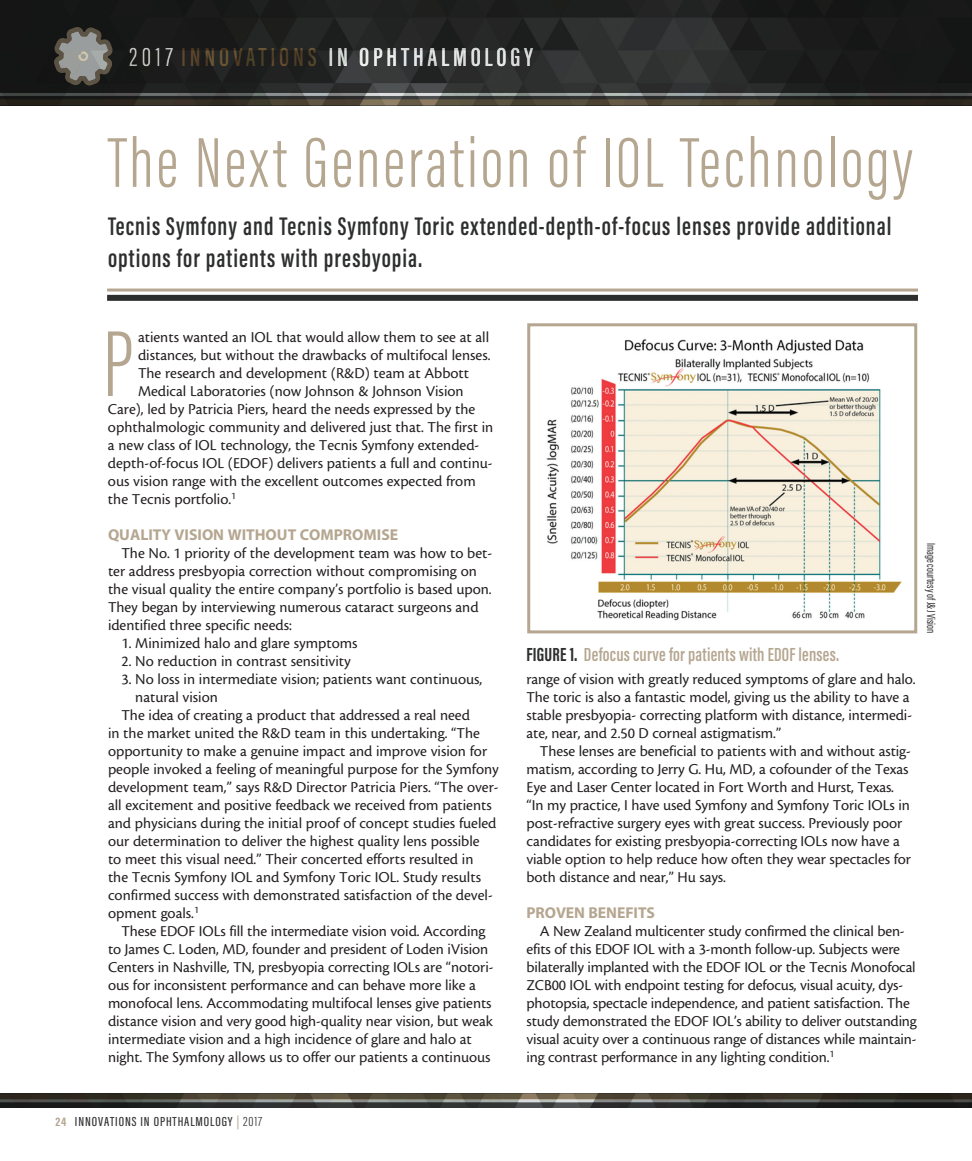
<style>
.page{position:relative;width:972px;height:1161px;background:#fff}
.page>*{position:absolute;margin:0;border:0;box-sizing:border-box;transform-origin:0 0}
.t1{font:300 96.6px "Acumin Pro Extra Cond";color:#b5a690}
.t2{font:300 72.75px "Acumin Pro Extra Cond";letter-spacing:.04em;color:#b5a690}
.t3{font:600 27px "Acumin Pro Extra Cond";letter-spacing:.14em;color:#fff}
.t4{font:600 26.25px/32.2px "Acumin Pro Extra Cond";letter-spacing:.04em;color:#2d2e2e}
.t5{font:600 19.5px "Acumin Pro Extra Cond";letter-spacing:.01em;color:#b5a690}
.t6{font:15.75px/18px "Cronos MM 408 10";letter-spacing:-.005em;color:#231f20}
.t7{font:15.75px "Myriad MM 700 600";color:#b5a690}
.t8{font:500 13.5px "Acumin Pro Extra Cond";letter-spacing:.06em;color:#2d2e2e;scale:1.11 1}
.t9{font:12px "Acumin Pro Extra Cond";letter-spacing:.005em;color:#2d2e2e}
.s1{font-weight:400}
.s2{color:#b5a690}
.s3{font-weight:700;font-size:12.75px;color:#b5a690}
.s4{font-weight:300}
.s5{font-weight:700;color:#2d2e2e}
</style>
<div class="page">
<svg style="left:0;top:1093px;width:972px;height:15px;background:#2a2c2c"></svg>
<svg style="left:0;top:1093px;width:969px;height:6px;background:#423b2e"></svg>
<hr style="left:0;top:1099px;width:970px;height:3px;background:#fff">
<svg style="left:0;top:0;width:972px;height:105px;background:#212222"></svg>
<svg style="left:0;top:99px;width:969px;height:6px;background:#443c2e"></svg>
<hr style="left:0;top:93px;width:970px;height:3px;background:#fff">
<svg style="left:54px;top:26px;width:60px;height:61px;background:#63625d"></svg>
<div style="left:110px;top:295px;width:805px;height:6px;background:#2d2e2e"></div>
<hr style="left:109px;top:289px;width:808px;height:3px;background:#b5a690">
<img style="left:546px;top:339px;width:356px;height:282px">
<div style="left:527px;top:323px;width:390px;height:310px;border:3px solid #b5a690"></div>
<h3 class="t3" style="left:129px;top:41px;width:406px"><span class="s1">2017</span> <span class="s2">INNOVATIONS</span> IN OPHTHALMOLOGY</h3>
<h2 class="t2" style="left:108px;top:119px;width:806px">The Next Generation of IOL Technology</h2>
<h3 class="t4" style="left:108px;top:209px;width:785px">Tecnis Symfony and Tecnis Symfony Toric extended-depth-of-focus lenses provide additional options for patients with presbyopia.</h3>
<h1 class="t1" style="left:103px;top:306px;width:32px">P</h1>
<p class="t6" style="left:138px;top:328px;width:353px">atients wanted an IOL that would allow them to see at all</p>
<p class="t6" style="left:138px;top:346px;width:354px">distances, but without the drawbacks of multifocal lenses.</p>
<p class="t6" style="left:138px;top:364px;width:333px">The research and development (R&amp;D) team at Abbott</p>
<p class="t6" style="left:138px;top:382px;width:327px">Medical Laboratories (now Johnson &amp; Johnson Vision</p>
<p class="t6" style="left:108px;top:400px;width:369px">Care), led by Patricia Piers, heard the needs expressed by the</p>
<p class="t6" style="left:108px;top:418px;width:387px">ophthalmologic community and delivered just that. The first in</p>
<p class="t6" style="left:108px;top:436px;width:373px">a new class of IOL technology, the Tecnis Symfony extended-</p>
<p class="t6" style="left:108px;top:454px;width:386px">depth-of-focus IOL (EDOF) delivers patients a full and continu-</p>
<p class="t6" style="left:108px;top:472px;width:369px">ous vision range with the excellent outcomes expected from</p>
<p class="t6" style="left:108px;top:490px;width:130px">the Tecnis portfolio.<sup>1</sup></p>
<p class="t7" style="left:108px;top:527px;width:292px">QUALITY VISION WITHOUT COMPROMISE</p>
<p class="t6" style="left:108px;top:544px;width:386px;text-indent:13px">The No. 1 priority of the development team was how to bet&shy;ter address presbyopia correction without compromising on the visual quality the entire company’s portfolio is based upon.<br>They began by interviewing numerous cataract surgeons and identified three specific needs:</p>
<p class="t6" style="left:121px;top:634px;width:238px">1. Minimized halo and glare symptoms</p>
<p class="t6" style="left:121px;top:652px;width:231px">2. No reduction in contrast sensitivity</p>
<p class="t6" style="left:121px;top:670px;width:362px">3. No loss in intermediate vision; patients want continuous,</p>
<p class="t6" style="left:135px;top:688px;width:84px">natural vision</p>
<p class="t6" style="left:121px;top:706px;width:350px">The idea of creating a product that addressed a real need</p>
<p class="t6" style="left:108px;top:724px;width:373px">in the market united the R&amp;D team in this undertaking. “The</p>
<p class="t6" style="left:108px;top:742px;width:381px">opportunity to make a genuine impact and improve vision for</p>
<p class="t6" style="left:108px;top:760px;width:392px">people invoked a feeling of meaningful purpose for the Symfony</p>
<p class="t6" style="left:108px;top:778px;width:392px">development team,” says R&amp;D Director Patricia Piers. “The over-</p>
<p class="t6" style="left:108px;top:796px;width:385px">all excitement and positive feedback we received from patients</p>
<p class="t6" style="left:108px;top:814px;width:390px">and physicians during the initial proof of concept studies fueled</p>
<p class="t6" style="left:108px;top:832px;width:373px">our determination to deliver the highest quality lens possible</p>
<p class="t6" style="left:108px;top:850px;width:367px">to meet this visual need.” Their concerted efforts resulted in</p>
<p class="t6" style="left:108px;top:868px;width:375px">the Tecnis Symfony IOL and Symfony Toric IOL. Study results</p>
<p class="t6" style="left:108px;top:886px;width:386px">confirmed success with demonstrated satisfaction of the devel-</p>
<p class="t6" style="left:108px;top:904px;width:92px">opment goals.<sup>1</sup></p>
<p class="t6" style="left:121px;top:922px;width:366px">These EDOF IOLs fill the intermediate vision void. According</p>
<p class="t6" style="left:108px;top:940px;width:382px">to James C. Loden, MD, founder and president of Loden iVision</p>
<p class="t6" style="left:108px;top:958px;width:387px">Centers in Nashville, TN, presbyopia correcting IOLs are “notori-</p>
<p class="t6" style="left:108px;top:976px;width:369px">ous for inconsistent performance and can behave more like a</p>
<p class="t6" style="left:108px;top:994px;width:385px">monofocal lens. Accommodating multifocal lenses give patients</p>
<p class="t6" style="left:108px;top:1012px;width:386px">distance vision and very good high-quality near vision, but weak</p>
<p class="t6" style="left:108px;top:1030px;width:365px">intermediate vision and a high incidence of glare and halo at</p>
<p class="t6" style="left:108px;top:1048px;width:384px">night. The Symfony allows us to offer our patients a continuous</p>
<p class="t8" style="left:56px;top:1113px;width:188px"><span class="s3">24</span> INNOVATIONS IN OPHTHALMOLOGY <span class="s2">|</span> <span class="s4">2017</span></p>
<p class="t5" style="left:526px;top:642px;width:314px"><span class="s5">FIGURE 1.</span> Defocus curve for patients with EDOF lenses.</p>
<p class="t6" style="left:526px;top:670px;width:391px">range of vision with greatly reduced symptoms of glare and halo.<br>The toric is also a fantastic model, giving us the ability to have a stable presbyopia- correcting platform with distance, intermedi&shy;ate, near, and 2.50 D corneal astigmatism.”</p>
<p class="t6" style="left:526px;top:742px;width:386px;text-indent:13px">These lenses are beneficial to patients with and without astig&shy;matism, according to Jerry G. Hu, MD, a cofounder of the Texas Eye and Laser Center located in Fort Worth and Hurst, Texas. “In my practice, I have used Symfony and Symfony Toric IOLs in post-refractive surgery eyes with great success. Previously poor candidates for existing presbyopia-correcting IOLs now have a viable option to help reduce how often they wear spectacles for both distance and near,” Hu says.</p>
<p class="t7" style="left:526px;top:905px;width:130px">PROVEN BENEFITS</p>
<p class="t6" style="left:526px;top:922px;width:392px;text-indent:13px">A New Zealand multicenter study confirmed the clinical ben&shy;efits of this EDOF IOL with a 3-month follow-up. Subjects were bilaterally implanted with the EDOF IOL or the Tecnis Monofocal ZCB00 IOL with endpoint testing for defocus, visual acuity, dys&shy;photopsia, spectacle independence, and patient satisfaction. The study demonstrated the EDOF IOL’s ability to deliver outstanding visual acuity over a continuous range of distances while maintain&shy;ing contrast performance in any lighting condition.<sup>1</sup></p>
<p class="t9" style="left:939px;top:543px;width:92px;rotate:90deg">Image courtesy of J&amp;J Vision</p>
</div>
